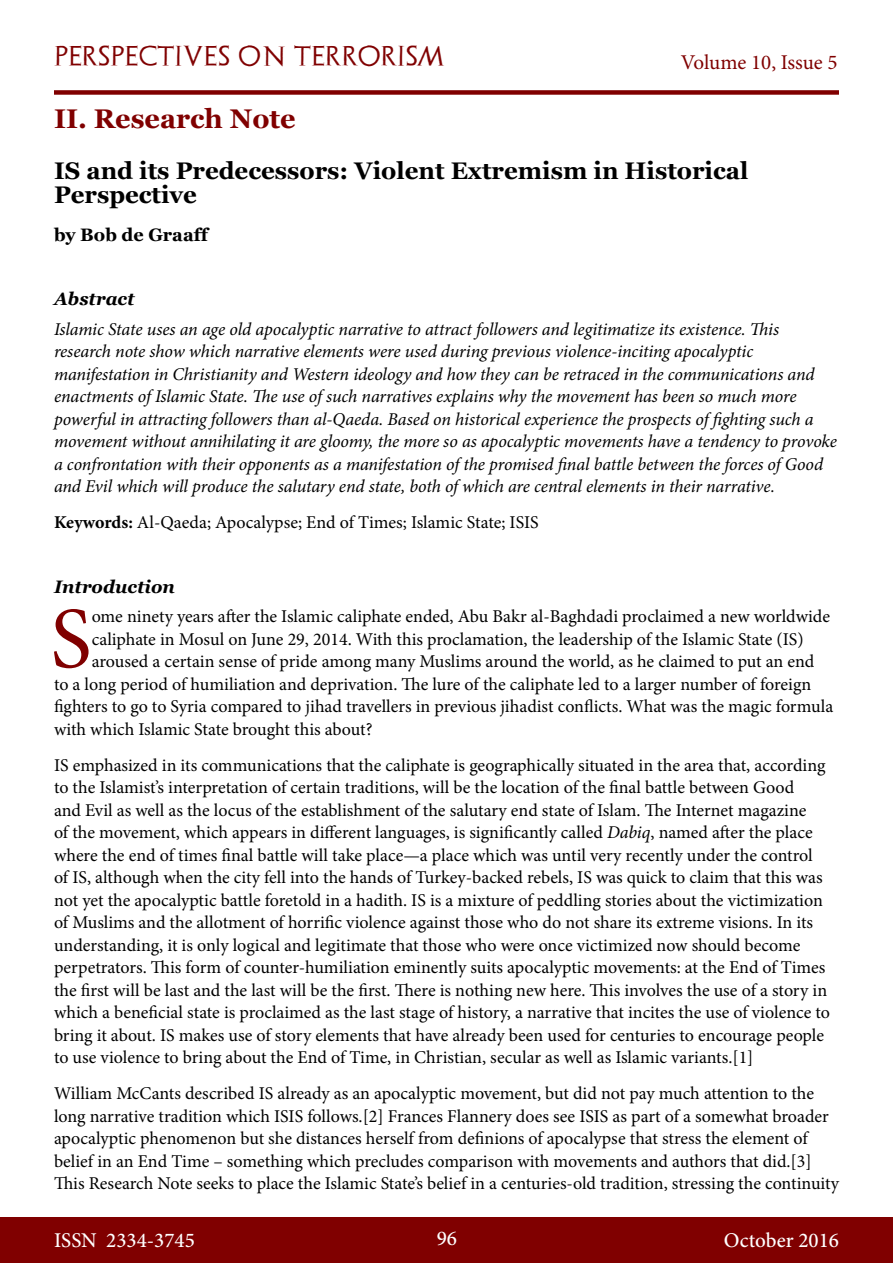
<style>
.page{position:relative;width:893px;height:1263px;background:#fff}
.page>*{position:absolute;margin:0;border:0;box-sizing:border-box;transform-origin:0 0}
.t1{font:87.3px "Minion Pro";color:#800000}
.t2{font:700 27px "Georgia";color:#800000}
.t3{font:700 24px/24px "Georgia";color:#000}
.t4{font:500 21px "Minion Pro";color:#fff}
.t5{font:21px "Archeologicaps";letter-spacing:.045em;color:#800000}
.t6{font:21px "Minion Pro";letter-spacing:-.005em;color:#800000}
.t7{font:18px/22.5px "Minion Pro";color:#000}
.t8{font:italic 18px/22.5px "Minion Pro";letter-spacing:-.01em;color:#000}
.t9{font:italic 700 18px "Georgia";color:#000}
.t10{font:700 18px "Georgia";color:#000}
.s1{font-weight:700}
.s2{font-style:italic}
</style>
<div class="page">
<div style="left:0;top:1217px;width:893px;height:46px;background:#800000"></div>
<div style="left:54px;top:90px;width:785px;height:5px;background:#800000"></div>
<p class="t5" style="left:54px;top:43px;width:392px">PERSPECTIVES ON TERRORISM</p>
<p class="t6" style="left:681px;top:48px;width:158px">Volume 10, Issue 5</p>
<h2 class="t2" style="left:54px;top:99px;width:243px">II. Research Note</h2>
<h3 class="t3" style="left:54px;top:158px;width:696px">IS and its Predecessors: Violent Extremism in Historical<br>Perspective</h3>
<p class="t10" style="left:54px;top:221px;width:157px">by Bob de Graaff</p>
<p class="t9" style="left:54px;top:286px;width:82px">Abstract</p>
<p class="t8" style="left:54px;top:318px;width:785px">Islamic State uses an age old apocalyptic narrative to attract followers and legitimatize its existence. This research note show which narrative elements were used during previous violence-inciting apocalyptic manifestation in Christianity and Western ideology and how they can be retraced in the communications and enactments of Islamic State. The use of such narratives explains why the movement has been so much more powerful in attracting followers than al-Qaeda. Based on historical experience the prospects of fighting such a movement without annihilating it are gloomy, the more so as apocalyptic movements have a tendency to provoke a confrontation with their opponents as a manifestation of the promised final battle between the forces of Good and Evil which will produce the salutary end state, both of which are central elements in their narrative.</p>
<p class="t7" style="left:54px;top:511px;width:486px"><span class="s1">Keywords:</span> Al-Qaeda; Apocalypse; End of Times; Islamic State; ISIS</p>
<p class="t9" style="left:54px;top:573px;width:122px">Introduction</p>
<h1 class="t1" style="left:50px;top:581px;width:43px">S</h1>
<p class="t7" style="left:92px;top:605px;width:740px">ome ninety years after the Islamic caliphate ended, Abu Bakr al-Baghdadi proclaimed a new worldwide</p>
<p class="t7" style="left:92px;top:628px;width:713px">caliphate in Mosul on June 29, 2014. With this proclamation, the leadership of the Islamic State (IS)</p>
<p class="t7" style="left:92px;top:650px;width:724px">aroused a certain sense of pride among many Muslims around the world, as he claimed to put an end</p>
<p class="t7" style="left:54px;top:673px;width:759px">to a long period of humiliation and deprivation. The lure of the caliphate led to a larger number of foreign</p>
<p class="t7" style="left:54px;top:695px;width:781px">fighters to go to Syria compared to jihad travellers in previous jihadist conflicts. What was the magic formula</p>
<p class="t7" style="left:54px;top:718px;width:320px">with which Islamic State brought this about?</p>
<p class="t7" style="left:54px;top:754px;width:777px">IS emphasized in its communications that the caliphate is geographically situated in the area that, according to the Islamist’s interpretation of certain traditions, will be the location of the final battle between Good<br>and Evil as well as the locus of the establishment of the salutary end state of Islam. The Internet magazine<br>of the movement, which appears in different languages, is significantly called <span class="s2">Dabiq</span>, named after the place where the end of times final battle will take place—a place which was until very recently under the control of IS, although when the city fell into the hands of Turkey-backed rebels, IS was quick to claim that this was not yet the apocalyptic battle foretold in a hadith. IS is a mixture of peddling stories about the victimization of Muslims and the allotment of horrific violence against those who do not share its extreme visions. In its understanding, it is only logical and legitimate that those who were once victimized now should become perpetrators. This form of counter-humiliation eminently suits apocalyptic movements: at the End of Times the first will be last and the last will be the first. There is nothing new here. This involves the use of a story in which a beneficial state is proclaimed as the last stage of history, a narrative that incites the use of violence to bring it about. IS makes use of story elements that have already been used for centuries to encourage people to use violence to bring about the End of Time, in Christian, secular as well as Islamic variants.[1]</p>
<p class="t7" style="left:54px;top:1082px;width:786px">William McCants described IS already as an apocalyptic movement, but did not pay much attention to the long narrative tradition which ISIS follows.[2] Frances Flannery does see ISIS as part of a somewhat broader apocalyptic phenomenon but she distances herself from definions of apocalypse that stress the element of belief in an End Time – something which precludes comparison with movements and authors that did.[3] This Research Note seeks to place the Islamic State’s belief in a centuries-old tradition, stressing the continuity</p>
<p class="t4" style="left:54px;top:1226px;width:142px">ISSN 2334-3745</p>
<p class="t4" style="left:437px;top:1224px;width:22px">96</p>
<p class="t4" style="left:724px;top:1226px;width:117px">October 2016</p>
</div>
